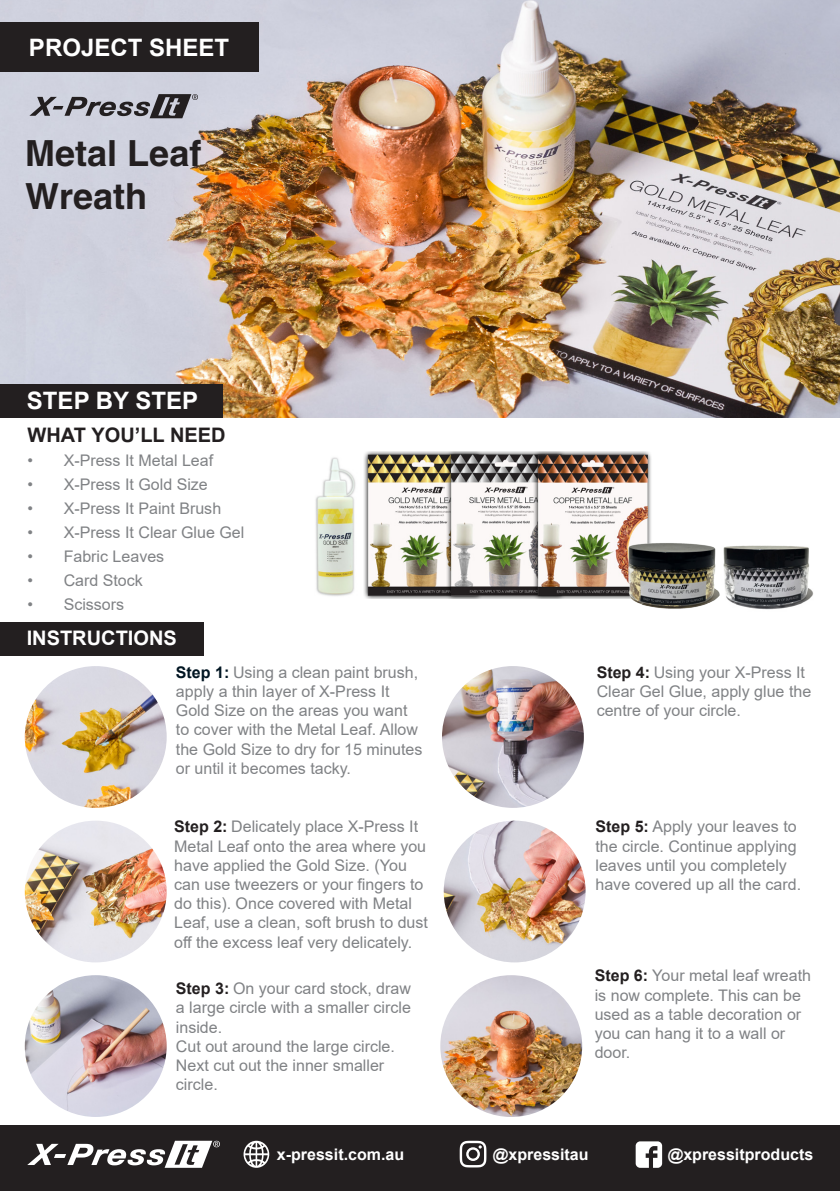
<style>
.page{position:relative;width:840px;height:1191px;background:#fff}
.page>*{position:absolute;margin:0;border:0;box-sizing:border-box;transform-origin:0 0}
.t1{font:700 36px/43.2px "Helvetica";color:#231f20}
.t2{font:700 24px "Arial";color:#fff}
.t3{font:700 20px "Arial";color:#231f20}
.t4{font:700 20px "Arial";color:#fff}
.t5{font:16px/19.2px "Arial";color:#808285}
.t6{font:700 16px "Arial";color:#fff}
.s1{font-weight:700;color:#001522}
.s2{font-weight:700;color:#231f20}
</style>
<div class="page">
<div style="left:0;top:623px;width:203px;height:33px;background:#231f20"></div>
<img style="left:0;top:0;width:839px;height:417px">
<div style="left:0;top:384px;width:222px;height:33px;background:#231f20"></div>
<div style="left:0;top:1126px;width:839px;height:65px;background:#231f20"></div>
<div style="left:0;top:23px;width:258px;height:49px;background:#231f20"></div>
<svg style="left:27px;top:1140px;width:193px;height:27px"></svg>
<svg style="left:243px;top:1140px;width:26px;height:27px"></svg>
<svg style="left:635px;top:1141px;width:26px;height:26px"></svg>
<svg style="left:459px;top:1140px;width:27px;height:27px"></svg>
<img style="left:25px;top:666px;width:142px;height:142px;border-radius:71px">
<img style="left:25px;top:820px;width:142px;height:142px;border-radius:71px">
<img style="left:25px;top:975px;width:142px;height:142px;border-radius:71px">
<img style="left:441px;top:666px;width:142px;height:142px;border-radius:71px">
<img style="left:443px;top:820px;width:142px;height:142px;border-radius:71px">
<img style="left:440px;top:975px;width:142px;height:142px;border-radius:71px">
<svg style="left:29px;top:94px;width:169px;height:24px;background:#8d8d95"></svg>
<img style="left:315px;top:457px;width:41px;height:139px">
<img style="left:364px;top:451px;width:81px;height:147px">
<img style="left:724px;top:545px;width:90px;height:65px">
<img style="left:445px;top:451px;width:87px;height:147px">
<img style="left:532px;top:451px;width:119px;height:147px">
<img style="left:623px;top:536px;width:101px;height:73px">
<p class="t2" style="left:29px;top:31px;width:202px">PROJECT SHEET</p>
<p class="t1" style="left:25px;top:131px;width:178px">Metal Leaf<br>Wreath</p>
<p class="t2" style="left:27px;top:384px;width:173px">STEP BY STEP</p>
<p class="t3" style="left:28px;top:420px;width:199px">WHAT YOU’LL NEED</p>
<p class="t5" style="left:28px;top:451px;width:187px">• X-Press It Metal Leaf</p>
<p class="t5" style="left:28px;top:475px;width:182px">• X-Press It Gold Size</p>
<p class="t5" style="left:28px;top:499px;width:195px">• X-Press It Paint Brush</p>
<p class="t5" style="left:28px;top:523px;width:218px">• X-Press It Clear Glue Gel</p>
<p class="t5" style="left:28px;top:547px;width:138px">• Fabric Leaves</p>
<p class="t5" style="left:28px;top:571px;width:117px">• Card Stock</p>
<p class="t5" style="left:28px;top:595px;width:98px">• Scissors</p>
<p class="t4" style="left:27px;top:624px;width:151px">INSTRUCTIONS</p>
<p class="t5" style="left:176px;top:662px;width:248px"><span class="s1">Step 1:</span> Using a clean paint brush, apply a thin layer of X-Press It<br>Gold Size on the areas you want to cover with the Metal Leaf. Allow the Gold Size to dry for 15 minutes or until it becomes tacky.</p>
<p class="t5" style="left:174px;top:817px;width:255px"><span class="s2">Step 2:</span> Delicately place X-Press It Metal Leaf onto the area where you have applied the Gold Size. (You can use tweezers or your fingers to do this). Once covered with Metal Leaf, use a clean, soft brush to dust off the excess leaf very delicately.</p>
<p class="t5" style="left:176px;top:979px;width:236px"><span class="s2">Step 3:</span> On your card stock, draw a large circle with a smaller circle inside.<br>Cut out around the large circle.<br>Next cut out the inner smaller circle.</p>
<p class="t5" style="left:596px;top:662px;width:216px"><span class="s2">Step 4:</span> Using your X-Press It<br>Clear Gel Glue, apply glue the centre of your circle.</p>
<p class="t5" style="left:595px;top:817px;width:207px"><span class="s2">Step 5:</span> Apply your leaves to the circle. Continue applying leaves until you completely have covered up all the card.</p>
<p class="t5" style="left:594px;top:966px;width:218px"><span class="s2">Step 6:</span> Your metal leaf wreath is now complete. This can be used as a table decoration or you can hang it to a wall or door.</p>
<p class="t6" style="left:277px;top:1143px;width:129px">x-pressit.com.au</p>
<p class="t6" style="left:492px;top:1143px;width:97px">@xpressitau</p>
<p class="t6" style="left:667px;top:1143px;width:147px">@xpressitproducts</p>
</div>
